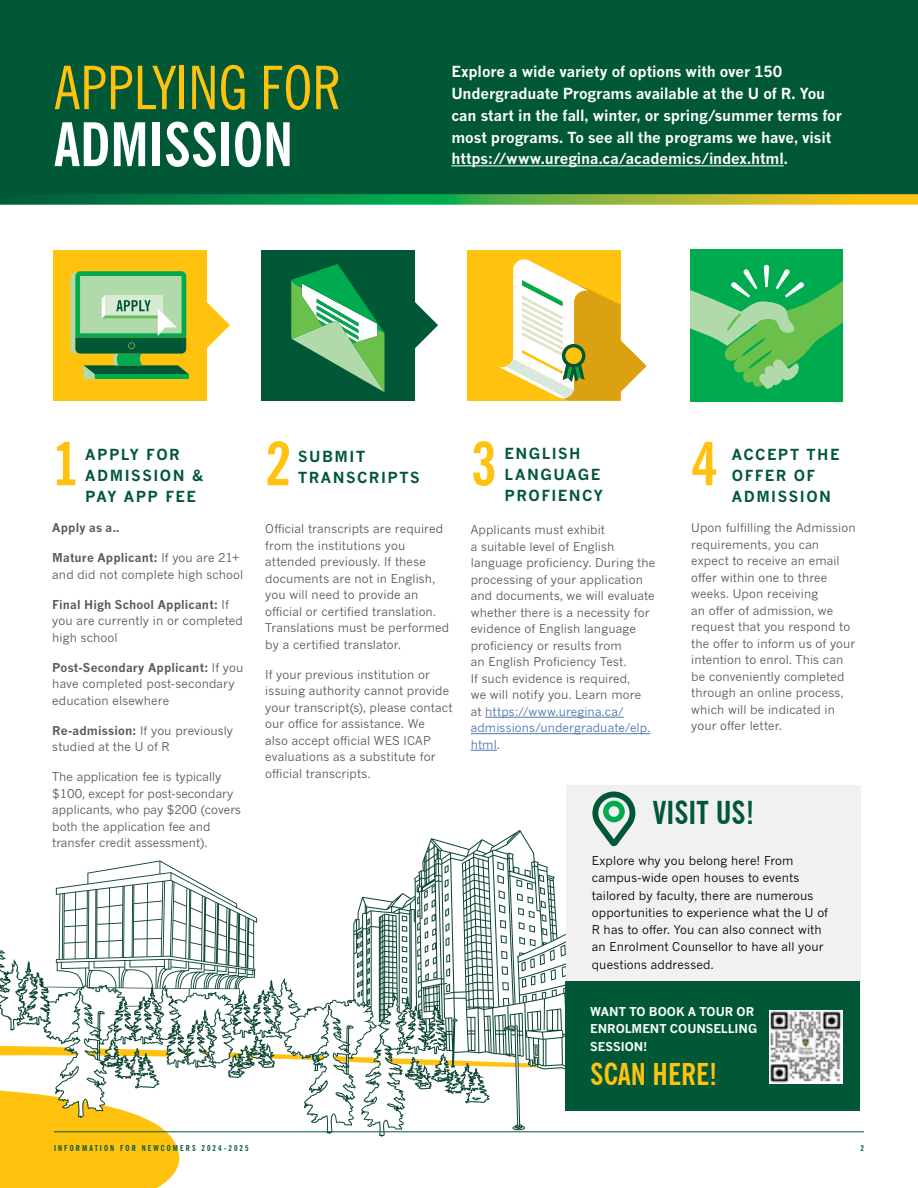
<style>
.page{position:relative;width:918px;height:1188px;background:#fff}
.page>*{position:absolute;margin:0;border:0;box-sizing:border-box;transform-origin:0 0}
.t1{font:condensed 60px "News Gothic BT";color:#ffc20e}
.t2{font:700 condensed 60px "News Gothic BT";color:#fff}
.t3{font:700 condensed 59.85px "News Gothic BT";color:#ffc20e}
.t4{font:700 condensed 31.5px "News Gothic BT";color:#005837}
.t5{font:700 condensed 30px "News Gothic BT";color:#ffc20e}
.t6{font:700 15px/21.8px "News Gothic MT Std";letter-spacing:-.01em;color:#fff}
.t7{font:700 15px/21px "News Gothic MT Std";letter-spacing:.1em;color:#005837}
.t8{font:12px/16.5px "News Gothic MT Std";letter-spacing:.01em;color:#58595b}
.t9{font:12px/17.2px "News Gothic MT Std";letter-spacing:.01em;color:#000}
.t10{font:700 12px/17.2px "News Gothic MT Std";color:#fff}
.t11{font:700 12px "News Gothic MT Std";letter-spacing:.01em;color:#58595b}
.t12{font:700 condensed 8.1px "News Gothic BT";letter-spacing:.25em;color:#005837}
.s1{color:#4f73ad}
.s2{font-weight:700}
</style>
<div class="page">
<div style="left:0;top:1137px;width:180px;height:51px;background:#ffc20e"></div>
<svg style="left:0;top:830px;width:586px;height:307px"></svg>
<div style="left:0;top:0;width:918px;height:195px;background:#005837"></div>
<hr style="left:451px;top:165px;width:333px;height:1px;background:#fff">
<hr style="left:485px;top:717px;width:139px;height:1px;background:#4f73ad">
<hr style="left:471px;top:733px;width:179px;height:1px;background:#4f73ad">
<svg style="left:471px;top:750px;width:26px;height:1px"></svg>
<hr style="left:54px;top:1132px;width:810px;height:1px;background:#005837">
<div style="left:53px;top:250px;width:153px;height:150px;background:#ffc20e"></div>
<svg style="left:70px;top:271px;width:119px;height:108px;background:#7ab470"></svg>
<svg style="left:206px;top:300px;width:24px;height:51px"></svg>
<div style="left:261px;top:250px;width:153px;height:150px;background:#005837"></div>
<svg style="left:291px;top:264px;width:93px;height:128px"></svg>
<svg style="left:414px;top:300px;width:24px;height:51px"></svg>
<div style="left:690px;top:250px;width:153px;height:152px;background:#00aa4f"></div>
<svg style="left:690px;top:265px;width:153px;height:124px"></svg>
<svg style="left:0;top:194px;width:918px;height:11px;background:#5aa141"></svg>
<div style="left:566px;top:786px;width:295px;height:323px;background:#f1f1f2"></div>
<div style="left:565px;top:982px;width:295px;height:129px;background:#005837"></div>
<img style="left:769px;top:1010px;width:73px;height:74px">
<svg style="left:592px;top:791px;width:44px;height:56px"></svg>
<div style="left:468px;top:250px;width:153px;height:150px;background:#ffc20e"></div>
<svg style="left:499px;top:259px;width:147px;height:142px"></svg>
<h1 class="t1" style="left:54px;top:51px;width:288px">APPLYING FOR</h1>
<h1 class="t2" style="left:54px;top:108px;width:241px">ADMISSION</h1>
<p class="t6" style="left:451px;top:61px;width:392px">Explore a wide variety of options with over 150<br>Undergraduate Programs available at the U of R. You can start in the fall, winter, or spring/summer terms for most programs. To see all the programs we have, visit https://www.uregina.ca/academics/index.html.</p>
<h2 class="t3" style="left:53px;top:427px;width:27px">1</h2>
<h2 class="t3" style="left:265px;top:427px;width:27px">2</h2>
<h2 class="t3" style="left:471px;top:427px;width:27px">3</h2>
<h2 class="t3" style="left:691px;top:427px;width:27px">4</h2>
<p class="t7" style="left:505px;top:443px;width:100px">ENGLISH<br>LANGUAGE<br>PROFIENCY</p>
<p class="t8" style="left:471px;top:522px;width:186px">Applicants must exhibit<br>a suitable level of English language proficiency. During the processing of your application and documents, we will evaluate whether there is a necessity for evidence of English language proficiency or results from<br>an English Proficiency Test.<br>If such evidence is required,<br>we will notify you. Learn more<br>at <span class="s1">https://www.uregina.ca/ admissions/undergraduate/elp. html</span>.</p>
<p class="t7" style="left:85px;top:444px;width:119px">APPLY FOR<br>ADMISSION &amp;<br>PAY APP FEE</p>
<p class="t11" style="left:52px;top:521px;width:69px">Apply as a..</p>
<p class="t8" style="left:52px;top:550px;width:193px"><span class="s2">Mature Applicant:</span> If you are 21+ and did not complete high school</p>
<p class="t8" style="left:52px;top:596px;width:192px"><span class="s2">Final High School Applicant:</span> If you are currently in or completed high school</p>
<p class="t8" style="left:52px;top:659px;width:193px"><span class="s2">Post-Secondary Applicant:</span> If you have completed post-secondary education elsewhere</p>
<p class="t8" style="left:52px;top:722px;width:182px"><span class="s2">Re-admission:</span> If you previously studied at the U of R</p>
<p class="t8" style="left:52px;top:769px;width:190px">The application fee is typically $100, except for post-secondary applicants, who pay $200 (covers both the application fee and transfer credit assessment).</p>
<p class="t7" style="left:732px;top:444px;width:109px">ACCEPT THE<br>OFFER OF<br>ADMISSION</p>
<p class="t8" style="left:691px;top:520px;width:166px">Upon fulfilling the Admission requirements, you can expect to receive an email offer within one to three weeks. Upon receiving<br>an offer of admission, we request that you respond to the offer to inform us of your intention to enrol. This can be conveniently completed through an online process, which will be indicated in your offer letter.</p>
<p class="t7" style="left:298px;top:446px;width:123px">SUBMIT<br>TRANSCRIPTS</p>
<p class="t8" style="left:265px;top:520px;width:186px">Official transcripts are required from the institutions you attended previously. If these documents are not in English, you will need to provide an official or certified translation.<br>Translations must be performed by a certified translator.</p>
<p class="t8" style="left:265px;top:666px;width:189px">If your previous institution or issuing authority cannot provide your transcript(s), please contact our office for assistance. We<br>also accept official WES ICAP evaluations as a substitute for official transcripts.</p>
<h3 class="t4" style="left:653px;top:793px;width:103px">VISIT US!</h3>
<p class="t12" style="left:54px;top:1143px;width:196px">INFORMATION FOR NEWCOMERS 2024-2025</p>
<p class="t9" style="left:592px;top:852px;width:238px">Explore why you belong here! From campus-wide open houses to events tailored by faculty, there are numerous opportunities to experience what the U of R has to offer. You can also connect with an Enrolment Counsellor to have all your questions addressed.</p>
<p class="t10" style="left:590px;top:1003px;width:168px">WANT TO BOOK A TOUR OR<br>ENROLMENT COUNSELLING<br>SESSION!</p>
<h3 class="t5" style="left:590px;top:1056px;width:128px">SCAN HERE!</h3>
<p class="t12" style="left:860px;top:1143px;width:5px">2</p>
</div>
